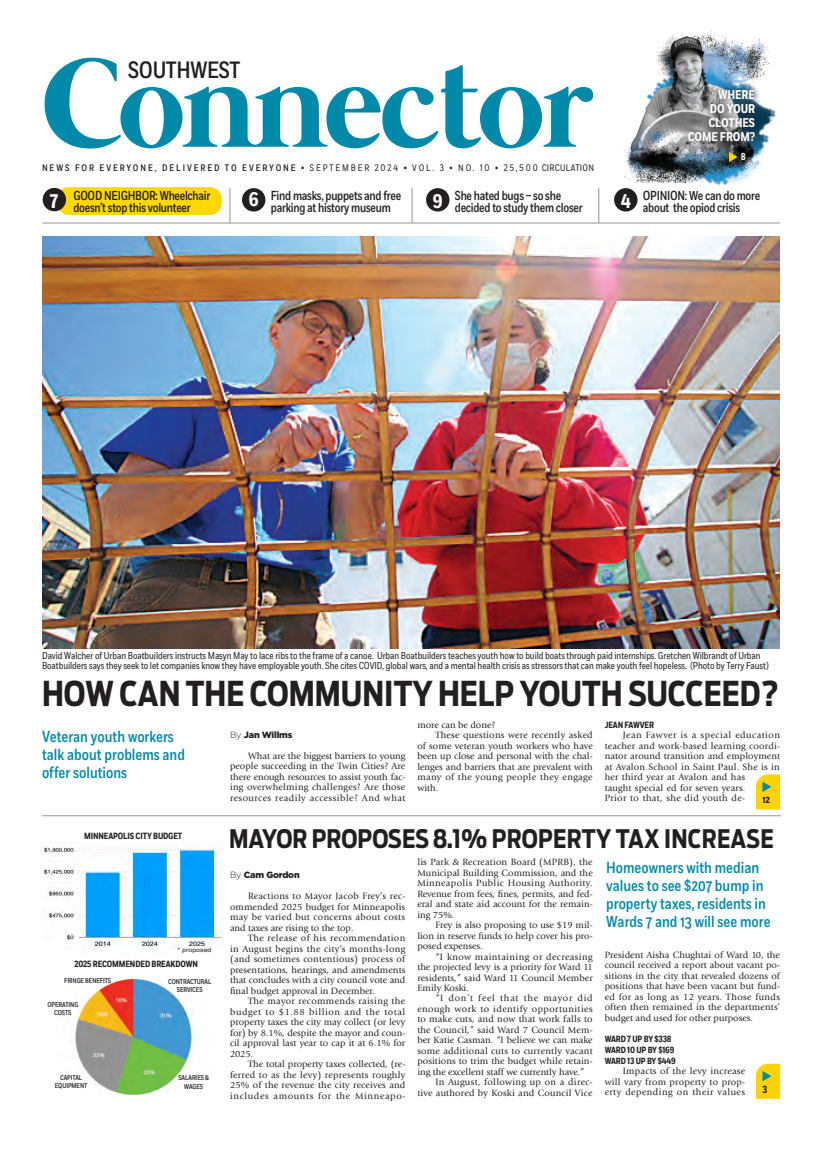
<style>
.page{position:relative;width:828px;height:1152px;background:#fff}
.page>*{position:absolute;margin:0;border:0;box-sizing:border-box;transform-origin:0 0}
.t1{font:700 129.2px "Mermaid";letter-spacing:-.02em;color:#0089a9}
.Headline_AntennaCond{font:700 34px "Antenna Cond";color:#231f20;scale:.95 1}
.Headline_AntennaCond-2{font:700 25.4px "Antenna Cond";color:#231f20;scale:.95 1}
.Titulo_Whittingham{font:500 23.6px "Fort Cond";letter-spacing:-.015em;color:#231f20}
.t2{font:700 19.7px "Fort Cond";color:#fff}
.Subhead{font:500 16px/18px "Fort Cond";color:#0089a9}
.t3{font:500 13px/11.7px "Fort Cond";letter-spacing:-.02em;color:#231f20}
.t4{font:700 12.6px/13.8px "Fort Cond";letter-spacing:-.01em;color:#fff;text-align:right}
.t5{font:11px "Fort Cond";letter-spacing:.08em;color:#231f20}
.t6{font:700 10.3px "Fort Cond";color:#231f20}
.SWC_cutline{font:10px/10px "Fort Cond";letter-spacing:-.005em;color:#231f20}
.t7{font:700 10px "Fort Cond";color:#fff}
.Body_Copy{font:9.5px/10.5px "Giovanni Std";letter-spacing:.01em;color:#231f20;text-align:justify}
.t8{font:9.5px "Fort Cond";letter-spacing:.2em;color:#231f20}
.Article_subhead_Fort_Cond{font:700 9px "Fort Cond";letter-spacing:-.015em;color:#231f20}
.t9{font:900 9px "Gotham";letter-spacing:-.02em;color:#231f20}
.Article_subhead_Fort_Cond-2{font:500 7px/8.4px "Fort Cond";letter-spacing:-.015em;color:#231f20;text-align:center}
.Kicker{font:6px "Arial";color:#231f20;scale:1.18 1}
.s1{font-weight:500}
.s2{font-weight:300}
</style>
<div class="page">
<img style="left:623px;top:32px;width:153px;height:153px">
<hr style="left:230px;top:188px;width:1px;height:35px;background:#939598">
<hr style="left:412px;top:188px;width:1px;height:35px;background:#939598">
<hr style="left:599px;top:188px;width:1px;height:35px;background:#939598">
<div style="left:426px;top:188px;width:23px;height:24px;background:#231f20;border-radius:50%"></div>
<div style="left:614px;top:188px;width:24px;height:24px;background:#231f20;border-radius:50%"></div>
<hr style="left:42px;top:223px;width:738px;height:1px;background:#939598">
<div style="left:242px;top:188px;width:23px;height:24px;background:#231f20;border-radius:50%"></div>
<div style="left:57px;top:187px;width:165px;height:28px;background:#ffd801;border-radius:12px"></div>
<div style="left:43px;top:188px;width:23px;height:23px;background:#231f20;border-radius:50%"></div>
<svg style="left:729px;top:152px;width:9px;height:10px"></svg>
<div style="left:683px;top:85px;width:77px;height:61px;background:#231f20;opacity:.83"></div>
<svg style="left:756px;top:1064px;width:24px;height:35px"></svg>
<svg style="left:756px;top:774px;width:24px;height:36px"></svg>
<hr style="left:42px;top:816px;width:739px;height:1px;background:#939598">
<img style="left:41px;top:842px;width:181px;height:108px">
<img style="left:74px;top:980px;width:120px;height:115px">
<img style="left:42px;top:236px;width:737px;height:412px">
<p class="t1" style="left:42px;top:30px;width:551px">Connector</p>
<p class="Titulo_Whittingham" style="left:128px;top:56px;width:113px">SOUTHWEST</p>
<p class="t4" style="left:688px;top:89px;width:69px">WHERE<br>DO YOUR<br>CLOTHES<br>COME FROM?</p>
<p class="t7" style="left:741px;top:150px;width:6px">8</p>
<p class="t8" style="left:42px;top:162px;width:554px"><span class="s1">NEWS FOR EVERYONE, DELIVERED TO EVERYONE •</span> SEPTEMBER 2024 <span class="s1">•</span> VOL. 3 <span class="s1">•</span> NO. 10 <span class="s1">•</span> 25,500 CIRCULATION</p>
<p class="t2" style="left:50px;top:187px;width:10px">7</p>
<p class="t5" style="left:69px;top:194px;width:143px">THE MOTLEY CONVERSATION</p>
<p class="t3" style="left:271px;top:190px;width:132px">Find masks, puppets and free parking at history museum</p>
<p class="t3" style="left:455px;top:190px;width:129px">She hated bugs – so she decided to study them closer</p>
<p class="t3" style="left:73px;top:190px;width:139px">GOOD NEIGHBOR: Wheelchair doesn’t stop this volunteer</p>
<p class="t2" style="left:433px;top:187px;width:11px">9</p>
<p class="t3" style="left:643px;top:190px;width:119px">OPINION: We can do more about the opiod crisis</p>
<p class="t2" style="left:249px;top:187px;width:11px">6</p>
<p class="t2" style="left:621px;top:187px;width:12px">4</p>
<p class="SWC_cutline" style="left:42px;top:651px;width:728px">David Walcher of Urban Boatbuilders instructs Masyn May to lace ribs to the frame of a canoe. Urban Boatbuilders teaches youth how to build boats through paid internships. Gretchen Wilbrandt of Urban<br>Boatbuilders says they seek to let companies know they have employable youth. She cites COVID, global wars, and a mental health crisis as stressors that can make youth feel hopeless. (Photo by Terry Faust)</p>
<p class="Headline_AntennaCond" style="left:42px;top:674px;width:777px">HOW CAN THE COMMUNITY HELP YOUTH SUCCEED?</p>
<p class="Subhead" style="left:42px;top:727px;width:133px">Veteran youth workers</p>
<p class="Subhead" style="left:42px;top:745px;width:145px">talk about problems and</p>
<p class="Subhead" style="left:42px;top:763px;width:87px">offer solutions</p>
<p class="Body_Copy" style="left:417px;top:720px;width:79px">more can be done?</p>
<p class="Body_Copy" style="left:417px;top:730px;width:177px;text-indent:18px">These questions were recently asked of some veteran youth workers who have been up close and personal with the chal&shy;lenges and barriers that are prevalent with many of the young people they engage with.</p>
<p class="Article_subhead_Fort_Cond" style="left:605px;top:719px;width:51px">JEAN FAWVER</p>
<p class="Body_Copy" style="left:605px;top:730px;width:177px;text-align:left;text-indent:18px">Jean Fawver is a special education teacher and work-based learning coordi&shy;nator around transition and employment at Avalon School in Saint Paul. She is in her third year at Avalon and has<br>taught special ed for seven years.<br>Prior to that, she did youth de-</p>
<p class="t9" style="left:230px;top:729px;width:64px"><span class="s2">By</span> Jan Willms</p>
<p class="Body_Copy" style="left:230px;top:751px;width:177px;text-indent:18px">What are the biggest barriers to young people succeeding in the Twin Cities? Are there enough resources to assist youth fac&shy;ing overwhelming challenges? Are those resources readily accessible? And what</p>
<p class="t6" style="left:763px;top:793px;width:9px">12</p>
<p class="Article_subhead_Fort_Cond" style="left:84px;top:831px;width:100px">MINNEAPOLIS CITY BUDGET</p>
<p class="Kicker" style="left:178px;top:946px;width:30px">* proposed</p>
<p class="Article_subhead_Fort_Cond" style="left:74px;top:959px;width:125px">2025 RECOMMENDED BREAKDOWN</p>
<p class="Article_subhead_Fort_Cond-2" style="left:168px;top:977px;width:45px">CONTRACTURAL<br>SERVICES</p>
<p class="Article_subhead_Fort_Cond-2" style="left:64px;top:976px;width:49px">FRINGE BENEFITS</p>
<p class="Article_subhead_Fort_Cond-2" style="left:47px;top:1001px;width:32px">OPERATING<br>COSTS</p>
<p class="Article_subhead_Fort_Cond-2" style="left:60px;top:1073px;width:24px">CAPITAL</p>
<p class="Article_subhead_Fort_Cond-2" style="left:55px;top:1082px;width:34px">EQUIPMENT</p>
<p class="Article_subhead_Fort_Cond-2" style="left:178px;top:1074px;width:32px">SALARIES &amp;<br>WAGES</p>
<p class="Headline_AntennaCond-2" style="left:229px;top:824px;width:575px">MAYOR PROPOSES 8.1% PROPERTY TAX INCREASE</p>
<p class="t9" style="left:230px;top:869px;width:71px"><span class="s2">By</span> Cam Gordon</p>
<p class="Body_Copy" style="left:230px;top:891px;width:177px;text-indent:18px">Reactions to Mayor Jacob Frey’s rec&shy;ommended 2025 budget for Minneapolis may be varied but concerns about costs and taxes are rising to the top.</p>
<p class="Body_Copy" style="left:230px;top:933px;width:177px;text-indent:18px">The release of his recommendation in August begins the city’s months-long (and sometimes contentious) process of presentations, hearings, and amendments that concludes with a city council vote and final budget approval in December.</p>
<p class="Body_Copy" style="left:230px;top:996px;width:177px;text-indent:18px">The mayor recommends raising the budget to $1.88 billion and the total property taxes the city may collect (or levy for) by 8.1%, despite the mayor and coun&shy;cil approval last year to cap it at 6.1% for 2025.</p>
<p class="Body_Copy" style="left:230px;top:1059px;width:177px;text-indent:18px">The total property taxes collected, (re&shy;ferred to as the levy) represents roughly 25% of the revenue the city receives and includes amounts for the Minneapo-</p>
<p class="Body_Copy" style="left:417px;top:857px;width:177px">lis Park &amp; Recreation Board (MPRB), the Municipal Building Commission, and the Minneapolis Public Housing Authority.<br>Revenue from fees, fines, permits, and fed&shy;eral and state aid account for the remain&shy;ing 75%.</p>
<p class="Body_Copy" style="left:417px;top:920px;width:177px;text-indent:18px">Frey is also proposing to use $19 mil&shy;lion in reserve funds to help cover his pro&shy;posed expenses.</p>
<p class="Body_Copy" style="left:417px;top:951px;width:177px;text-indent:18px">“I know maintaining or decreasing the projected levy is a priority for Ward 11 residents,” said Ward 11 Council Member Emily Koski.</p>
<p class="Body_Copy" style="left:417px;top:993px;width:177px;text-indent:18px">“I don’t feel that the mayor did enough work to identify opportunities to make cuts, and now that work falls to the Council,” said Ward 7 Council Mem&shy;ber Katie Casman. “I believe we can make some additional cuts to currently vacant positions to trim the budget while retain&shy;ing the excellent staff we currently have.”</p>
<p class="Body_Copy" style="left:417px;top:1077px;width:177px;text-align:right">In August, following up on a direc-<br>tive authored by Koski and Council Vice</p>
<p class="Subhead" style="left:606px;top:859px;width:166px">Homeowners with median values to see $207 bump in property taxes, residents in<br>Wards 7 and 13 will see more</p>
<p class="Body_Copy" style="left:605px;top:950px;width:177px">President Aisha Chughtai of Ward 10, the council received a report about vacant po&shy;sitions in the city that revealed dozens of positions that have been vacant but fund&shy;ed for as long as 12 years. Those funds often then remained in the departments’ budget and used for other purposes.</p>
<p class="Article_subhead_Fort_Cond" style="left:605px;top:1034px;width:68px">WARD 7 UP BY $338</p>
<p class="Article_subhead_Fort_Cond" style="left:605px;top:1045px;width:71px">WARD 10 UP BY $169</p>
<p class="Article_subhead_Fort_Cond" style="left:605px;top:1055px;width:73px">WARD 13 UP BY $449</p>
<p class="Body_Copy" style="left:605px;top:1066px;width:142px;text-indent:18px">Impacts of the levy increase will vary from property to prop&shy;erty depending on their values</p>
<p class="t6" style="left:763px;top:1083px;width:6px">3</p>
</div>
